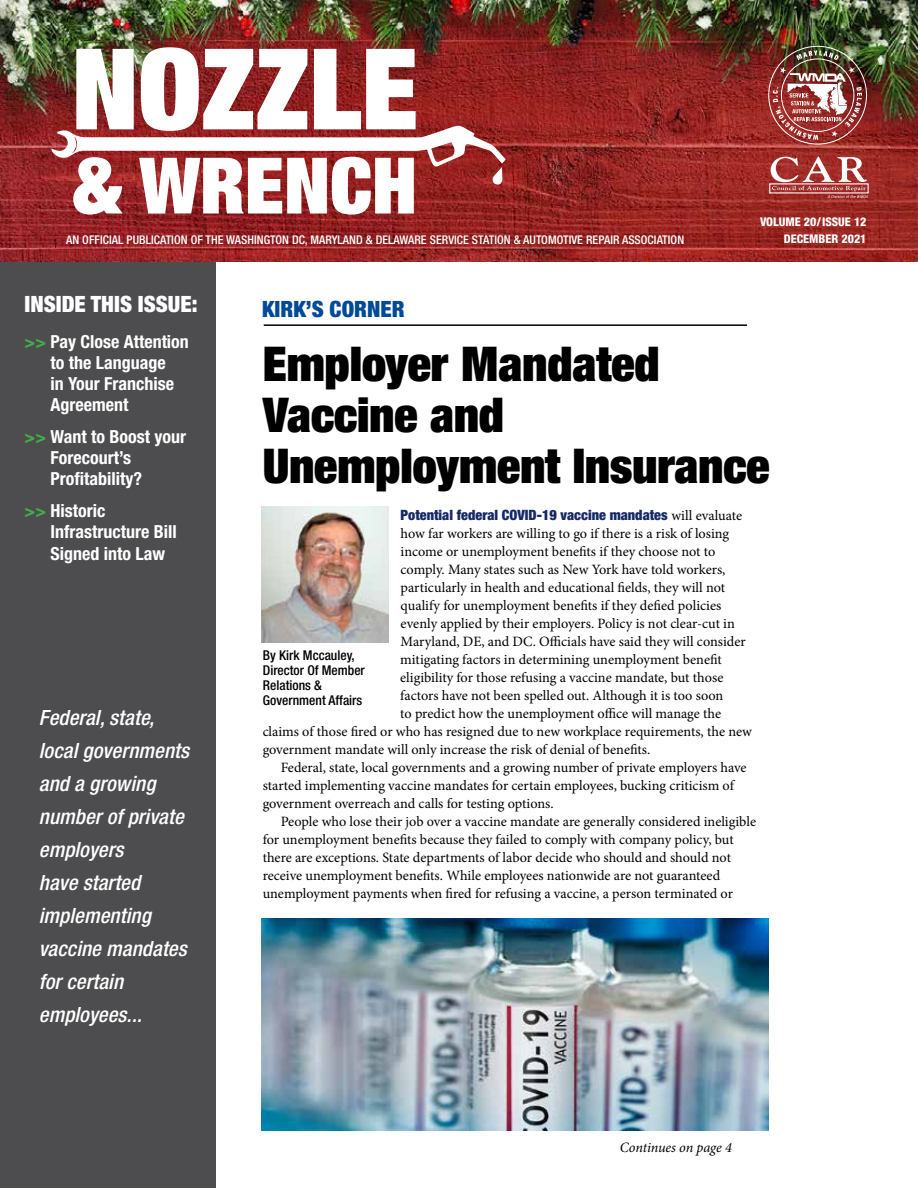
<style>
.page{position:relative;width:918px;height:1188px;background:#fff}
.page>*{position:absolute;margin:0;border:0;box-sizing:border-box;transform-origin:0 0}
.t1{font:900 expanded 112.65px "Helvetica Neue";color:#fff}
.t2{font:900 expanded 78px "Helvetica Neue";color:#fff}
.t3{font:900 expanded 48px/51px "Helvetica Neue";color:#000}
.t4{font:900 condensed 22.5px "Helvetica Neue";color:#fff}
.t5{font:900 condensed 22.5px "Helvetica Neue";color:#004a97}
.t6{font:italic 500 condensed 21px/33px "Helvetica Neue";letter-spacing:.005em;color:#fff}
.t7{font:700 condensed 18px/21px "Helvetica Neue";color:#fff}
.t8{font:14.25px "Minion Pro";color:#000}
.t9{font:900 condensed 14.25px "Helvetica Neue";color:#162867}
.t10{font:italic 14.25px "Minion Pro";letter-spacing:-.01em;color:#000}
.t11{font:500 condensed 13.5px/15px "Helvetica Neue";color:#000}
.t12{font:500 condensed 12px "Helvetica Neue";letter-spacing:.005em;color:#fff}
.t13{font:800 condensed 12px/16.5px "Helvetica Neue";color:#fff;text-align:right}
.s1{color:#41ad49}
.s2{font-family:"Minion Pro";font-weight:400;font-stretch:normal;color:#000}
</style>
<div class="page">
<div style="left:0;top:261px;width:216px;height:927px;background:#4d4d4f"></div>
<img style="left:0;top:0;width:918px;height:261px">
<hr style="left:264px;top:324px;width:483px;height:2px;background:#000">
<img style="left:262px;top:506px;width:127px;height:136px">
<svg style="left:51px;top:126px;width:455px;height:59px"></svg>
<div style="left:769px;top:183px;width:100px;height:10px;border:1px solid #fff"></div>
<svg style="left:771px;top:157px;width:97px;height:41px;background:#b96461"></svg>
<img style="left:768px;top:46px;width:99px;height:99px">
<img style="left:262px;top:918px;width:506px;height:213px">
<h1 class="t1" style="left:72px;top:17px;width:348px">NOZZLE</h1>
<h2 class="t2" style="left:73px;top:136px;width:346px">&amp; WRENCH</h2>
<p class="t12" style="left:66px;top:233px;width:620px">AN OFFICIAL PUBLICATION OF THE WASHINGTON DC, MARYLAND &amp; DELAWARE SERVICE STATION &amp; AUTOMOTIVE REPAIR ASSOCIATION</p>
<p class="t13" style="left:760px;top:213px;width:108px">VOLUME 20/ISSUE 12<br>DECEMBER 2021</p>
<h3 class="t4" style="left:25px;top:290px;width:175px">INSIDE THIS ISSUE:</h3>
<p class="t7" style="left:51px;top:331px;width:140px;text-indent:-26px"><span class="s1">&gt;&gt;</span> Pay Close Attention to the Language<br>in Your Franchise<br>Agreement</p>
<p class="t7" style="left:51px;top:426px;width:137px;text-indent:-26px"><span class="s1">&gt;&gt;</span> Want to Boost your<br>Forecourt’s<br>Profitability?</p>
<p class="t7" style="left:51px;top:499px;width:128px;line-height:21.8px;text-indent:-26px"><span class="s1">&gt;&gt;</span> Historic<br>Infrastructure Bill<br>Signed into Law</p>
<h3 class="t6" style="left:39px;top:701px;width:152px">Federal, state, local governments and a growing number of private employers<br>have started implementing vaccine mandates for certain employees...</h3>
<h3 class="t5" style="left:262px;top:295px;width:144px">KIRK’S CORNER</h3>
<h3 class="t3" style="left:263px;top:338px;width:508px">Employer Mandated<br>Vaccine and<br>Unemployment Insurance</h3>
<p class="t9" style="left:401px;top:506px;width:343px">Potential federal COVID-19 vaccine mandates <span class="s2">will evaluate</span></p>
<p class="t8" style="left:401px;top:524px;width:330px">how far workers are willing to go if there is a risk of losing</p>
<p class="t8" style="left:401px;top:542px;width:316px">income or unemployment benefits if they choose not to</p>
<p class="t8" style="left:401px;top:560px;width:326px">comply. Many states such as New York have told workers,</p>
<p class="t8" style="left:401px;top:578px;width:326px">particularly in health and educational fields, they will not</p>
<p class="t8" style="left:401px;top:596px;width:322px">qualify for unemployment benefits if they defied policies</p>
<p class="t8" style="left:401px;top:614px;width:336px">evenly applied by their employers. Policy is not clear-cut in</p>
<p class="t8" style="left:401px;top:632px;width:347px">Maryland, DE, and DC. Officials have said they will consider</p>
<p class="t8" style="left:400px;top:650px;width:323px">mitigating factors in determining unemployment benefit</p>
<p class="t8" style="left:400px;top:668px;width:325px">eligibility for those refusing a vaccine mandate, but those</p>
<p class="t8" style="left:400px;top:686px;width:325px">factors have not been spelled out. Although it is too soon</p>
<p class="t8" style="left:400px;top:704px;width:322px">to predict how the unemployment office will manage the</p>
<p class="t8" style="left:263px;top:722px;width:491px">claims of those fired or who has resigned due to new workplace requirements, the new</p>
<p class="t8" style="left:263px;top:740px;width:389px">government mandate will only increase the risk of denial of benefits.</p>
<p class="t8" style="left:281px;top:758px;width:467px">Federal, state, local governments and a growing number of private employers have</p>
<p class="t8" style="left:263px;top:776px;width:473px">started implementing vaccine mandates for certain employees, bucking criticism of</p>
<p class="t8" style="left:263px;top:794px;width:292px">government overreach and calls for testing options.</p>
<p class="t8" style="left:281px;top:812px;width:477px">People who lose their job over a vaccine mandate are generally considered ineligible</p>
<p class="t8" style="left:263px;top:830px;width:473px">for unemployment benefits because they failed to comply with company policy, but</p>
<p class="t8" style="left:263px;top:848px;width:470px">there are exceptions. State departments of labor decide who should and should not</p>
<p class="t8" style="left:263px;top:866px;width:459px">receive unemployment benefits. While employees nationwide are not guaranteed</p>
<p class="t8" style="left:263px;top:884px;width:472px">unemployment payments when fired for refusing a vaccine, a person terminated or</p>
<p class="t11" style="left:263px;top:647px;width:103px">By Kirk Mccauley,<br>Director Of Member<br>Relations &amp;<br>Government Affairs</p>
<p class="t10" style="left:620px;top:1138px;width:114px">Continues on page 4</p>
</div>
